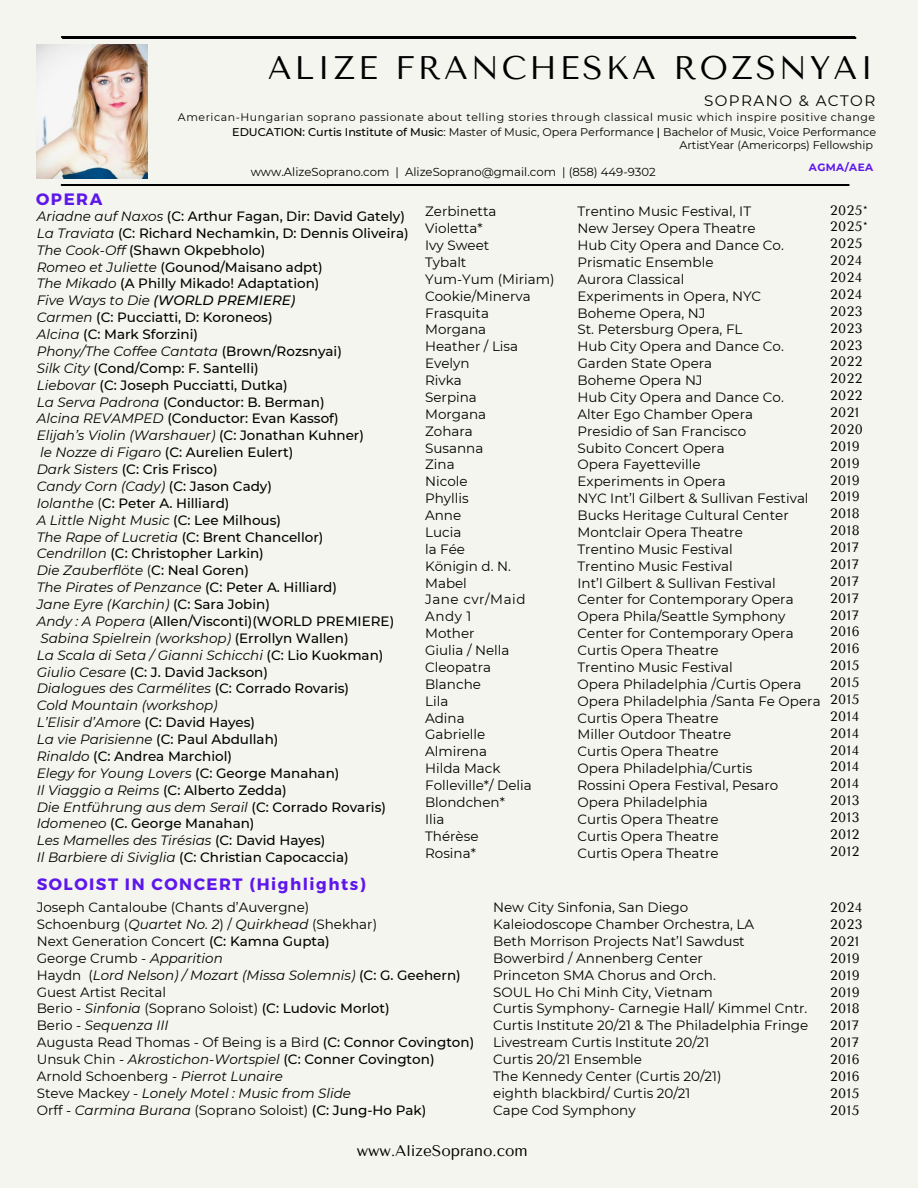
<style>
.page{position:relative;width:918px;height:1188px;background:#f5f5ef}
.page>*{position:absolute;margin:0;border:0;box-sizing:border-box;transform-origin:0 0}
.t1{font:32.55px "Tenor Sans";letter-spacing:.09em;color:#000}
.t2{font:700 16.5px "Montserrat";letter-spacing:.09em;color:#5e17eb}
.t3{font:15.3px "Tenor Sans";color:#000}
.t4{font:15.15px "Montserrat";letter-spacing:.09em;color:#000}
.t5{font:13.5px/16.8px "Montserrat";color:#000}
.t6{font:500 13.5px/16.8px "Montserrat";color:#000}
.t7{font:13.5px/16.8px "Tenor Sans";letter-spacing:.05em;color:#000}
.t8{font:11.7px "Montserrat";color:#000}
.t9{font:11.25px "Montserrat";color:#000}
.t10{font:10.95px "Montserrat";letter-spacing:.05em;color:#000}
.t11{font:700 10.5px "Montserrat";letter-spacing:.04em;color:#5e17eb}
.s1{font-weight:500}
.s2{font-weight:400;font-style:italic}
.s3{font-style:italic}
.s4{font-weight:400}
</style>
<div class="page">
<img style="left:60px;top:185px;width:790px;height:1px">
<img style="left:36px;top:45px;width:111px;height:134px">
<img style="left:61px;top:37px;width:796px;height:1px">
<h5 class="t1" style="left:268px;top:50px;width:607px">ALIZE FRANCHESKA ROZSNYAI</h5>
<h5 class="t4" style="left:704px;top:92px;width:173px">SOPRANO &amp; ACTOR</h5>
<p class="t10" style="left:178px;top:110px;width:699px">American-Hungarian soprano passionate about telling stories through classical music which inspire positive change</p>
<h6 class="t9" style="left:232px;top:125px;width:645px"><span class="s1">EDUCATION: Curtis Institute of Music</span>: Master of Music, Opera Performance <span class="s1">|</span> Bachelor of Music, Voice Performance</h6>
<p class="t9" style="left:679px;top:138px;width:195px">ArtistYear (Americorps) Fellowship</p>
<h3 class="t8" style="left:251px;top:164px;width:407px">www.AlizeSoprano.com | AlizeSoprano@gmail.com | (858) 449-9302</h3>
<h5 class="t11" style="left:809px;top:161px;width:66px">AGMA/AEA</h5>
<h5 class="t2" style="left:36px;top:189px;width:68px">OPERA</h5>
<p class="t6" style="left:37px;top:208px;width:374px"><span class="s2">Ariadne auf Naxos</span> (C: Arthur Fagan, Dir: David Gately)<br><span class="s2">La Traviata</span> (C: Richard Nechamkin, D: Dennis Oliveira)<br><span class="s2">The Cook-Off</span> (Shawn Okpebholo)<br><span class="s2">Romeo et Juliette</span> (Gounod/Maisano adpt)<br><span class="s2">The Mikado</span> (A Philly Mikado! Adaptation)<br><span class="s2">Five Ways to Die</span> <span class="s3">(WORLD PREMIERE)<br></span><span class="s2">Carmen</span> (C: Pucciatti, D: Koroneos)<br><span class="s2">Alcina</span> (C: Mark Sforzini)<br><span class="s2">Phony/The Coffee Cantata</span> (Brown/Rozsnyai)<br><span class="s2">Silk City</span> (Cond/Comp: F. Santelli)<br><span class="s2">Liebovar</span> (C: Joseph Pucciatti, Dutka)<br><span class="s2">La Serva Padrona</span> (Conductor: B. Berman)<br><span class="s2">Alcina REVAMPED</span> (Conductor: Evan Kassof)<br><span class="s2">Elijah’s Violin (Warshauer)</span> (C: Jonathan Kuhner)<br><span class="s2">le Nozze di Figaro</span> (C: Aurelien Eulert)<br><span class="s2">Dark Sisters</span> (C: Cris Frisco)<br><span class="s2">Candy Corn (Cady)</span> (C: Jason Cady)<br><span class="s2">Iolanthe</span> <span class="s4">(</span>C: Peter A. Hilliard)<br><span class="s2">A Little Night Music</span> (C: Lee Milhous)<br><span class="s2">The Rape of Lucretia</span> (C: Brent Chancellor)<br><span class="s2">Cendrillon</span> (C: Christopher Larkin)<br><span class="s2">Die Zauberflöte</span> <span class="s4">(</span>C: Neal Goren)<br><span class="s2">The Pirates of Penzance</span> (C: Peter A. Hilliard)<br><span class="s2">Jane Eyre (Karchin)</span> (C: Sara Jobin)<br><span class="s2">Andy : A Popera</span> <span class="s4">(</span>Allen/Visconti)(WORLD PREMIERE)<br><span class="s2">Sabina Spielrein (workshop)</span> (Errollyn Wallen)<br><span class="s2">La Scala di Seta / Gianni Schicchi</span> (C: Lio Kuokman)<br><span class="s2">Giulio Cesare</span> (C: J. David Jackson)<br><span class="s2">Dialogues des Carmélites</span> (C: Corrado Rovaris)<br><span class="s2">Cold Mountain (workshop)<br>L’Elisir d’Amore</span> (C: David Hayes)<br><span class="s2">La vie Parisienne</span> (C: Paul Abdullah)<br><span class="s2">Rinaldo</span> (C: Andrea Marchiol)<br><span class="s2">Elegy for Young Lovers</span> (C: George Manahan)<br><span class="s2">Il Viaggio a Reims</span> (C: Alberto Zedda)<br><span class="s2">Die Entführung aus dem Serail</span> (C: Corrado Rovaris)<br><span class="s2">Idomeneo</span> (C. George Manahan)<br><span class="s2">Les Mamelles des Tirésias</span> (C: David Hayes)<br><span class="s2">Il Barbiere di Siviglia</span> (C: Christian Capocaccia)</p>
<p class="t5" style="left:578px;top:203px;width:245px">Trentino Music Festival, IT<br>New Jersey Opera Theatre<br>Hub City Opera and Dance Co.<br>Prismatic Ensemble<br>Aurora Classical<br>Experiments in Opera, NYC<br>Boheme Opera, NJ<br>St. Petersburg Opera, FL<br>Hub City Opera and Dance Co.<br>Garden State Opera<br>Boheme Opera NJ<br>Hub City Opera and Dance Co.<br>Alter Ego Chamber Opera<br>Presidio of San Francisco<br>Subito Concert Opera<br>Opera Fayetteville<br>Experiments in Opera<br>NYC Int’l Gilbert &amp; Sullivan Festival<br>Bucks Heritage Cultural Center<br>Montclair Opera Theatre<br>Trentino Music Festival<br>Trentino Music Festival<br>Int’l Gilbert &amp; Sullivan Festival<br>Center for Contemporary Opera<br>Opera Phila/Seattle Symphony<br>Center for Contemporary Opera<br>Curtis Opera Theatre<br>Trentino Music Festival<br>Opera Philadelphia /Curtis Opera<br>Opera Philadelphia /Santa Fe Opera<br>Curtis Opera Theatre<br>Miller Outdoor Theatre<br>Curtis Opera Theatre<br>Opera Philadelphia/Curtis<br>Rossini Opera Festival, Pesaro<br>Opera Philadelphia</p>
<p class="t5" style="left:425px;top:203px;width:131px">Zerbinetta<br>Violetta*<br>Ivy Sweet<br>Tybalt<br>Yum-Yum (Miriam)<br>Cookie/Minerva<br>Frasquita<br>Morgana<br>Heather / Lisa<br>Evelyn<br>Rivka<br>Serpina<br>Morgana<br>Zohara<br>Susanna<br>Zina<br>Nicole<br>Phyllis<br>Anne<br>Lucia<br>la Fée<br>Königin d. N.<br>Mabel<br>Jane cvr/Maid<br>Andy 1<br>Mother<br>Giulia / Nella<br>Cleopatra<br>Blanche<br>Lila<br>Adina<br>Gabrielle<br>Almirena<br>Hilda Mack<br>Folleville*/ Delia<br>Blondchen*<br>Ilia<br>Thérèse</p>
<h1 class="t5" style="left:425px;top:844px;width:52px">Rosina*</h1>
<p class="t5" style="left:578px;top:811px;width:143px;text-align:justify">Curtis Opera Theatre Curtis Opera Theatre Curtis Opera Theatre</p>
<h5 class="t2" style="left:37px;top:873px;width:330px">SOLOIST IN CONCERT (Highlights)</h5>
<h2 class="t7" style="left:830px;top:202px;width:39px">2025*<br>2025*<br>2025<br>2024<br>2024<br>2024<br>2023<br>2023<br>2023<br>2022<br>2022<br>2022<br>2021<br>2020<br>2019<br>2019<br>2019<br>2019<br>2018<br>2018<br>2017<br>2017<br>2017<br>2017<br>2017<br>2016<br>2016<br>2015<br>2015<br>2015<br>2014<br>2014<br>2014<br>2014<br>2014<br>2013<br>2013<br>2012<br>2012</h2>
<h4 class="t5" style="left:37px;top:899px;width:439px">Joseph Cantaloube (Chants d’Auvergne)<br>Schoenburg (<span class="s3">Quartet No. 2</span>) / <span class="s3">Quirkhead</span> (Shekhar)<br>Next Generation Concert <span class="s1">(C: Kamna Gupta)<br></span>George Crumb - <span class="s3">Apparition<br></span>Haydn (<span class="s3">Lord Nelson) / Mozart (Missa Solemnis)</span> <span class="s1">(C: G. Geehern)<br></span>Guest Artist Recital<br>Berio - <span class="s3">Sinfonia</span> (Soprano Soloist) <span class="s1">(C: Ludovic Morlot)<br></span>Berio - <span class="s3">Sequenza III<br></span>Augusta Read Thomas - Of Being is a Bird <span class="s1">(C: Connor Covington)<br></span>Unsuk Chin - <span class="s3">Akrostichon-Wortspiel</span> <span class="s1">(C: Conner Covington)<br></span>Arnold Schoenberg - <span class="s3">Pierrot Lunaire<br></span>Steve Mackey - <span class="s3">Lonely Motel : Music from Slide<br></span>Orff - <span class="s3">Carmina Burana</span> (Soprano Soloist) <span class="s1">(C: Jung-Ho Pak)</span></h4>
<p class="t7" style="left:830px;top:899px;width:34px">2024<br>2023<br>2021<br>2019<br>2019<br>2019<br>2018<br>2017<br>2017<br>2016<br>2016<br>2015<br>2015</p>
<h5 class="t5" style="left:493px;top:899px;width:317px">New City Sinfonia, San Diego<br>Kaleiodoscope Chamber Orchestra, LA<br>Beth Morrison Projects Nat’l Sawdust Bowerbird / Annenberg Center<br>Princeton SMA Chorus and Orch.<br>SOUL Ho Chi Minh City, Vietnam<br>Curtis Symphony- Carnegie Hall/ Kimmel Cntr.<br>Curtis Institute 20/21 &amp; The Philadelphia Fringe Livestream Curtis Institute 20/21<br>Curtis 20/21 Ensemble<br>The Kennedy Center (Curtis 20/21)<br>eighth blackbird/ Curtis 20/21<br>Cape Cod Symphony</h5>
<h5 class="t3" style="left:357px;top:1141px;width:172px">www.AlizeSoprano.com</h5>
</div>
